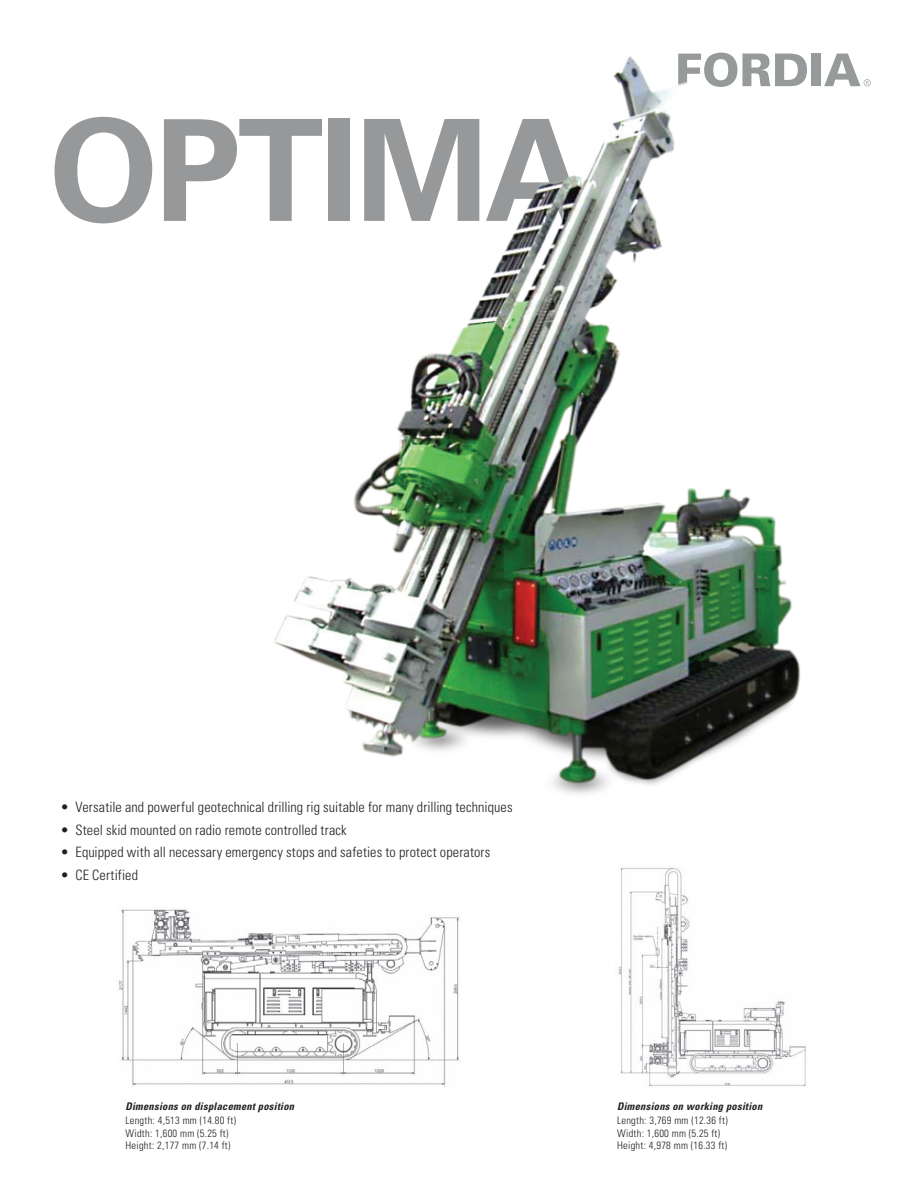
<style>
.page{position:relative;width:918px;height:1188px;background:#fff}
.page>*{position:absolute;margin:0;border:0;box-sizing:border-box;transform-origin:0 0}
.t1{font:700 141px "Univers LT Std";letter-spacing:-.025em;color:#969899}
.t2{font:300 condensed 14.25px "Univers LT Std";letter-spacing:.01em;color:#231f20}
.t3{font:300 condensed 10.5px "Univers LT Std";letter-spacing:.025em;color:#231f20}
.t4{font:italic 700 condensed 10.5px "Univers LT Std";letter-spacing:.025em;color:#231f20}
</style>
<div class="page">
<img style="left:618px;top:867px;width:188px;height:220px">
<img style="left:119px;top:909px;width:341px;height:177px">
<svg style="left:836px;top:54px;width:35px;height:32px"></svg>
<img style="left:274px;top:52px;width:562px;height:742px">
<p class="t1" style="left:49px;top:89px;width:540px">OPTIMA</p>
<p class="t2" style="left:60px;top:798px;width:454px">• Versatile and powerful geotechnical drilling rig suitable for many drilling techniques</p>
<p class="t2" style="left:60px;top:821px;width:288px">• Steel skid mounted on radio remote controlled track</p>
<p class="t2" style="left:60px;top:843px;width:431px">• Equipped with all necessary emergency stops and safeties to protect operators</p>
<p class="t2" style="left:60px;top:866px;width:79px">• CE Certified</p>
<p class="t4" style="left:125px;top:1100px;width:170px">Dimensions on displacement position</p>
<p class="t3" style="left:125px;top:1114px;width:112px">Length: 4,513 mm (14.80 ft)</p>
<p class="t3" style="left:125px;top:1126px;width:105px">Width: 1,600 mm (5.25 ft)</p>
<p class="t3" style="left:125px;top:1139px;width:107px">Height: 2,177 mm (7.14 ft)</p>
<p class="t4" style="left:617px;top:1100px;width:147px">Dimensions on working position</p>
<p class="t3" style="left:617px;top:1114px;width:112px">Length: 3,769 mm (12.36 ft)</p>
<p class="t3" style="left:617px;top:1126px;width:105px">Width: 1,600 mm (5.25 ft)</p>
<p class="t3" style="left:617px;top:1139px;width:112px">Height: 4,978 mm (16.33 ft)</p>
</div>
